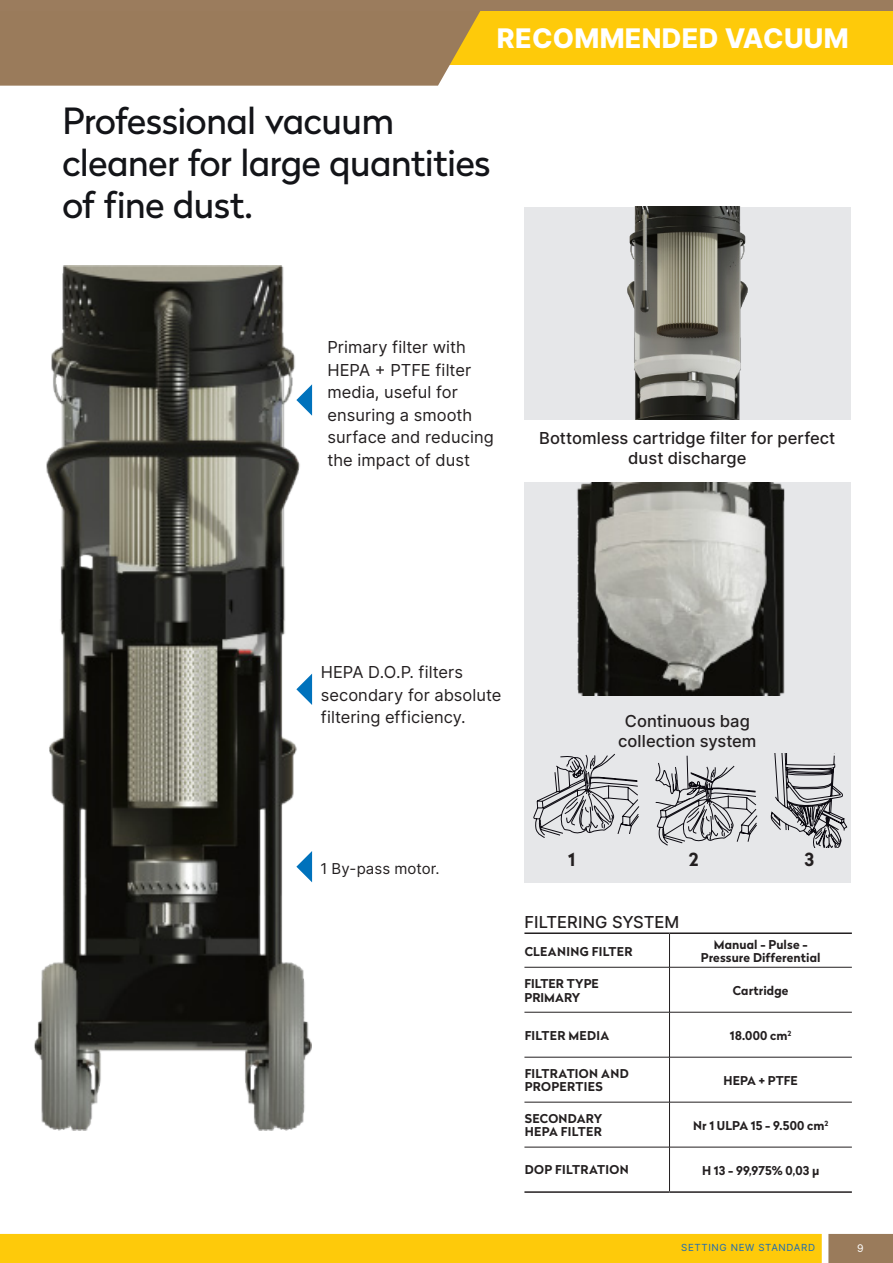
<style>
.page{position:relative;width:893px;height:1263px;background:#fff}
.page>*{position:absolute;margin:0;border:0;box-sizing:border-box;transform-origin:0 0}
.t1{font:36px/42px "Radikal";letter-spacing:-.015em;color:#131418}
.t2{font:800 27px "Inter";letter-spacing:.01em;color:#fff}
.t3{font:700 18px "Radikal";color:#231f20}
.t4{font:16.5px/22.5px "Inter";letter-spacing:.005em;color:#231f20}
.t5{font:500 16.5px "Inter";color:#231f20}
.t6{font:15px "Inter";letter-spacing:.005em;color:#231f20}
.INTESTAZIONE_TABELLA_CARATTERISTICHE{font:700 12.15px "Radikal";letter-spacing:.015em;color:#231f20}
.t7{font:10.5px "Inter";color:#fff}
.t8{font:9.75px "Inter";letter-spacing:.065em;color:#1b6bb5}
</style>
<div class="page">
<div style="left:0;top:0;width:893px;height:64px;background:#feca0a"></div>
<div style="left:0;top:11px;width:480px;height:75px;background:#9a7b5b"></div>
<div style="left:0;top:0;width:893px;height:11px;background:#9b7c5d"></div>
<div style="left:828px;top:1234px;width:65px;height:29px;background:#9a7b5b"></div>
<div style="left:0;top:1234px;width:822px;height:29px;background:#feca0a"></div>
<svg style="left:524px;top:966px;width:328px;height:181px"></svg>
<hr style="left:524px;top:932px;width:145px;height:2px;background:#231f20">
<hr style="left:669px;top:932px;width:183px;height:2px;background:#231f20">
<hr style="left:669px;top:934px;width:1px;height:33px;background:#231f20">
<hr style="left:524px;top:967px;width:145px;height:1px;background:#231f20">
<hr style="left:669px;top:967px;width:183px;height:1px;background:#231f20">
<hr style="left:670px;top:1012px;width:182px;height:1px;background:#231f20">
<hr style="left:670px;top:1057px;width:182px;height:1px;background:#231f20">
<hr style="left:670px;top:1102px;width:182px;height:1px;background:#231f20">
<hr style="left:670px;top:1147px;width:182px;height:1px;background:#231f20">
<hr style="left:669px;top:967px;width:1px;height:45px;background:#231f20">
<hr style="left:524px;top:1012px;width:146px;height:1px;background:#231f20">
<hr style="left:669px;top:1012px;width:1px;height:45px;background:#231f20">
<hr style="left:524px;top:1057px;width:146px;height:1px;background:#231f20">
<hr style="left:669px;top:1057px;width:1px;height:45px;background:#231f20">
<hr style="left:524px;top:1102px;width:146px;height:1px;background:#231f20">
<hr style="left:669px;top:1102px;width:1px;height:45px;background:#231f20">
<hr style="left:524px;top:1147px;width:146px;height:1px;background:#231f20">
<hr style="left:669px;top:1147px;width:1px;height:44px;background:#231f20">
<hr style="left:524px;top:1191px;width:145px;height:2px;background:#231f20">
<hr style="left:669px;top:1191px;width:183px;height:2px;background:#231f20">
<div style="left:525px;top:483px;width:326px;height:399px;background:#e6e7e9"></div>
<div style="left:524px;top:207px;width:326px;height:213px;background:#e6e7e9"></div>
<img style="left:627px;top:207px;width:120px;height:213px">
<img style="left:34px;top:266px;width:277px;height:864px">
<svg style="left:296px;top:384px;width:16px;height:32px"></svg>
<svg style="left:296px;top:674px;width:16px;height:31px"></svg>
<svg style="left:296px;top:851px;width:16px;height:31px"></svg>
<div style="left:524px;top:483px;width:326px;height:212px;background:#e6e7e9"></div>
<img style="left:577px;top:483px;width:208px;height:212px">
<svg style="left:533px;top:754px;width:106px;height:84px"></svg>
<svg style="left:655px;top:755px;width:102px;height:90px"></svg>
<svg style="left:771px;top:753px;width:76px;height:95px"></svg>
<p class="t2" style="left:497px;top:18px;width:353px">RECOMMENDED VACUUM</p>
<p class="t1" style="left:62px;top:99px;width:430px">Professional vacuum cleaner for large quantities of fine dust.</p>
<p class="t4" style="left:327px;top:335px;width:140px">Primary filter with</p>
<p class="t4" style="left:327px;top:358px;width:145px">HEPA + PTFE filter</p>
<p class="t4" style="left:327px;top:380px;width:132px">media, useful for</p>
<p class="t4" style="left:327px;top:403px;width:146px">ensuring a smooth</p>
<p class="t4" style="left:327px;top:425px;width:168px">surface and reducing</p>
<p class="t4" style="left:327px;top:448px;width:144px">the impact of dust</p>
<p class="t5" style="left:539px;top:426px;width:298px">Bottomless cartridge filter for perfect</p>
<p class="t5" style="left:628px;top:445px;width:120px">dust discharge</p>
<p class="t4" style="left:321px;top:661px;width:182px">HEPA D.O.P. filters secondary for absolute filtering efficiency.</p>
<p class="t5" style="left:625px;top:709px;width:127px">Continuous bag</p>
<p class="t5" style="left:618px;top:729px;width:140px">collection system</p>
<p class="t6" style="left:320px;top:858px;width:121px">1 By-pass motor.</p>
<p class="t3" style="left:568px;top:846px;width:9px">1</p>
<p class="t3" style="left:689px;top:846px;width:11px">2</p>
<p class="t3" style="left:804px;top:846px;width:11px">3</p>
<p class="t5" style="left:524px;top:910px;width:156px">FILTERING SYSTEM</p>
<p class="INTESTAZIONE_TABELLA_CARATTERISTICHE" style="left:525px;top:942px;width:109px">CLEANING FILTER</p>
<p class="INTESTAZIONE_TABELLA_CARATTERISTICHE" style="left:714px;top:935px;width:95px">Manual - Pulse -</p>
<p class="INTESTAZIONE_TABELLA_CARATTERISTICHE" style="left:701px;top:949px;width:121px">Pressure Differential</p>
<p class="INTESTAZIONE_TABELLA_CARATTERISTICHE" style="left:524px;top:975px;width:76px">FILTER TYPE</p>
<p class="INTESTAZIONE_TABELLA_CARATTERISTICHE" style="left:524px;top:988px;width:57px">PRIMARY</p>
<p class="INTESTAZIONE_TABELLA_CARATTERISTICHE" style="left:733px;top:981px;width:57px">Cartridge</p>
<p class="INTESTAZIONE_TABELLA_CARATTERISTICHE" style="left:525px;top:1026px;width:86px">FILTER MEDIA</p>
<p class="INTESTAZIONE_TABELLA_CARATTERISTICHE" style="left:730px;top:1026px;width:63px">18.000 cm<sup>2</sup></p>
<p class="INTESTAZIONE_TABELLA_CARATTERISTICHE" style="left:525px;top:1065px;width:105px">FILTRATION AND</p>
<p class="INTESTAZIONE_TABELLA_CARATTERISTICHE" style="left:525px;top:1078px;width:80px">PROPERTIES</p>
<p class="INTESTAZIONE_TABELLA_CARATTERISTICHE" style="left:723px;top:1071px;width:76px">HEPA + PTFE</p>
<p class="INTESTAZIONE_TABELLA_CARATTERISTICHE" style="left:525px;top:1109px;width:79px">SECONDARY</p>
<p class="INTESTAZIONE_TABELLA_CARATTERISTICHE" style="left:525px;top:1123px;width:79px">HEPA FILTER</p>
<p class="INTESTAZIONE_TABELLA_CARATTERISTICHE" style="left:693px;top:1116px;width:137px">Nr 1 ULPA 15 - 9.500 cm<sup>2</sup></p>
<p class="INTESTAZIONE_TABELLA_CARATTERISTICHE" style="left:525px;top:1161px;width:106px">DOP FILTRATION</p>
<p class="INTESTAZIONE_TABELLA_CARATTERISTICHE" style="left:702px;top:1161px;width:119px">H 13 - 99,975% 0,03 µ</p>
<p class="t8" style="left:681px;top:1240px;width:135px">SETTING NEW STANDARD</p>
<p class="t7" style="left:857px;top:1241px;width:8px">9</p>
</div>
